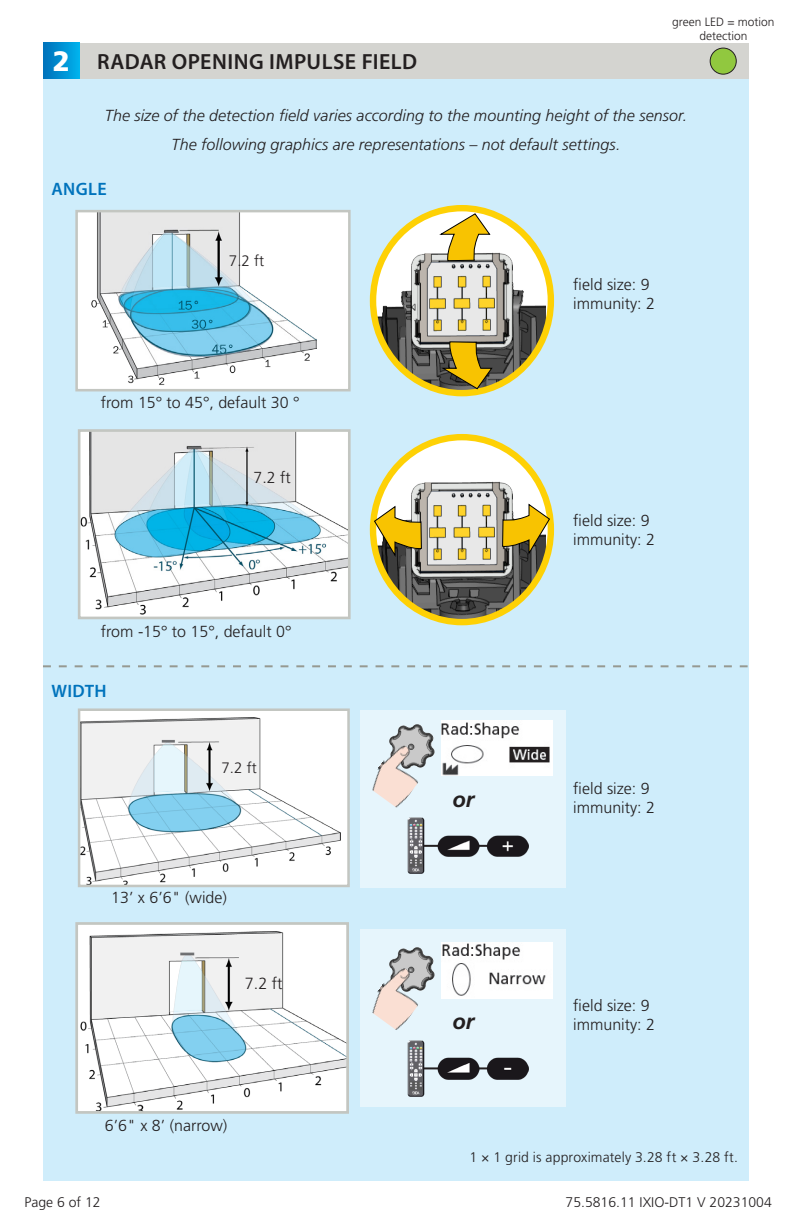
<style>
.page{position:relative;width:792px;height:1224px;background:#fff}
.page>*{position:absolute;margin:0;border:0;box-sizing:border-box;transform-origin:0 0}
.t1{font:900 28px "Frutiger LT Std";color:#fff}
.t2{font:600 22px "Myriad Pro";letter-spacing:.02em;color:#231f20}
.t3{font:italic 700 22px "Frutiger LT Std";color:#231f20}
.t4{font:600 18px "Myriad Pro";letter-spacing:.02em;color:#0073bc}
.t5{font:300 16.2px "Frutiger LT Std";color:#231f20}
.t6{font:300 16px "Frutiger LT Std";color:#231f20}
.resumé_tech{font:italic 300 16px "Frutiger LT Std";letter-spacing:.005em;color:#231f20}
.t7{font:300 15.2px "Frutiger LT Std";color:#231f20}
.resumé_tech-2{font:300 14px "Frutiger LT Std";color:#231f20}
.t8{font:300 12px/14px "Frutiger LT Std";color:#231f20;text-align:center}
</style>
<div class="page">
<div style="left:43px;top:79px;width:706px;height:1101px;background:#cfedfb"></div>
<div style="left:77px;top:211px;width:272px;height:179px;background:#fff"></div>
<img style="left:92px;top:214px;width:224px;height:171px">
<div style="left:75px;top:210px;width:276px;height:181px;border:3px solid #c3c6c1"></div>
<img style="left:82px;top:433px;width:265px;height:182px">
<div style="left:78px;top:429px;width:273px;height:190px;border:3px solid #c3c6c1"></div>
<div style="left:77px;top:923px;width:271px;height:189px;background:#fff"></div>
<img style="left:80px;top:932px;width:265px;height:178px">
<div style="left:75px;top:922px;width:274px;height:192px;border:3px solid #c3c6c1"></div>
<div style="left:79px;top:710px;width:270px;height:176px;background:#fff"></div>
<img style="left:82px;top:717px;width:259px;height:166px">
<div style="left:78px;top:708px;width:272px;height:179px;border:3px solid #c3c6c1"></div>
<svg style="left:43px;top:665px;width:705px;height:2px"></svg>
<div style="left:43px;top:43px;width:706px;height:35px;background:#d4d4d0"></div>
<div style="left:43px;top:43px;width:36px;height:36px;background:linear-gradient(to right,#0070b9,#00afea)"></div>
<div style="left:710px;top:48px;width:26px;height:26px;background:#91c83f;border-radius:50%"></div>
<div style="left:710px;top:48px;width:27px;height:27px;border:1px solid #231f20;border-radius:50%"></div>
<div style="left:361px;top:710px;width:205px;height:177px;background:#e6f5fc"></div>
<div style="left:361px;top:929px;width:205px;height:178px;background:#e6f5fc"></div>
<img style="left:389px;top:724px;width:46px;height:33px">
<img style="left:372px;top:741px;width:59px;height:67px">
<img style="left:441px;top:720px;width:112px;height:56px">
<img style="left:389px;top:947px;width:46px;height:33px">
<img style="left:372px;top:963px;width:59px;height:67px">
<img style="left:441px;top:943px;width:112px;height:56px">
<hr style="left:416px;top:845px;width:86px;height:2px;background:#231f20">
<img style="left:438px;top:835px;width:41px;height:22px">
<img style="left:408px;top:818px;width:17px;height:56px">
<img style="left:487px;top:835px;width:41px;height:22px">
<hr style="left:416px;top:1067px;width:86px;height:2px;background:#231f20">
<img style="left:438px;top:1058px;width:41px;height:22px">
<img style="left:408px;top:1041px;width:17px;height:55px">
<img style="left:487px;top:1058px;width:41px;height:22px">
<svg style="left:373px;top:208px;width:178px;height:185px"></svg>
<img style="left:373px;top:229px;width:173px;height:164px">
<div style="left:370px;top:205px;width:184px;height:191px;border:6px solid #fed105;border-radius:50%"></div>
<svg style="left:438px;top:213px;width:53px;height:49px"></svg>
<svg style="left:440px;top:341px;width:53px;height:49px"></svg>
<svg style="left:373px;top:437px;width:178px;height:185px"></svg>
<img style="left:373px;top:458px;width:173px;height:164px">
<div style="left:370px;top:434px;width:184px;height:191px;border:6px solid #fed105;border-radius:50%"></div>
<svg style="left:374px;top:505px;width:48px;height:53px"></svg>
<svg style="left:502px;top:503px;width:48px;height:53px"></svg>
<p class="t1" style="left:53px;top:45px;width:19px">2</p>
<p class="t2" style="left:97px;top:48px;width:321px">RADAR OPENING IMPULSE FIELD</p>
<p class="t8" style="left:672px;top:15px;width:104px">green LED = motion detection</p>
<p class="resumé_tech" style="left:105px;top:107px;width:584px">The size of the detection field varies according to the mounting height of the sensor.</p>
<p class="resumé_tech" style="left:171px;top:136px;width:451px">The following graphics are representations – not default settings.</p>
<p class="t4" style="left:51px;top:177px;width:57px">ANGLE</p>
<p class="t7" style="left:229px;top:252px;width:37px">7.2 ft</p>
<p class="t6" style="left:101px;top:393px;width:200px">from 15° to 45°, default 30 °</p>
<p class="t6" style="left:254px;top:469px;width:39px">7.2 ft</p>
<p class="t6" style="left:101px;top:623px;width:192px">from -15° to 15°, default 0°</p>
<p class="t4" style="left:51px;top:679px;width:57px">WIDTH</p>
<p class="t7" style="left:222px;top:759px;width:37px">7.2 ft</p>
<p class="t6" style="left:111px;top:889px;width:117px">13’ x 6’6" (wide)</p>
<p class="t5" style="left:245px;top:975px;width:39px">7.2 ft</p>
<p class="t6" style="left:105px;top:1116px;width:124px">6’6" x 8’ (narrow)</p>
<p class="t6" style="left:573px;top:275px;width:78px">field size: 9</p>
<p class="t6" style="left:573px;top:295px;width:83px">immunity: 2</p>
<p class="t3" style="left:452px;top:786px;width:23px">or</p>
<p class="t3" style="left:452px;top:1009px;width:23px">or</p>
<p class="t6" style="left:573px;top:511px;width:78px">field size: 9</p>
<p class="t6" style="left:573px;top:530px;width:83px">immunity: 2</p>
<p class="t6" style="left:573px;top:780px;width:78px">field size: 9</p>
<p class="t6" style="left:573px;top:799px;width:83px">immunity: 2</p>
<p class="t6" style="left:573px;top:997px;width:78px">field size: 9</p>
<p class="t6" style="left:573px;top:1016px;width:83px">immunity: 2</p>
<p class="resumé_tech-2" style="left:470px;top:1149px;width:270px">1 × 1 grid is approximately 3.28 ft × 3.28 ft.</p>
<p class="resumé_tech-2" style="left:24px;top:1194px;width:78px">Page 6 of 12</p>
<p class="resumé_tech-2" style="left:566px;top:1194px;width:208px">75.5816.11 IXIO-DT1 V 20231004</p>
</div>
